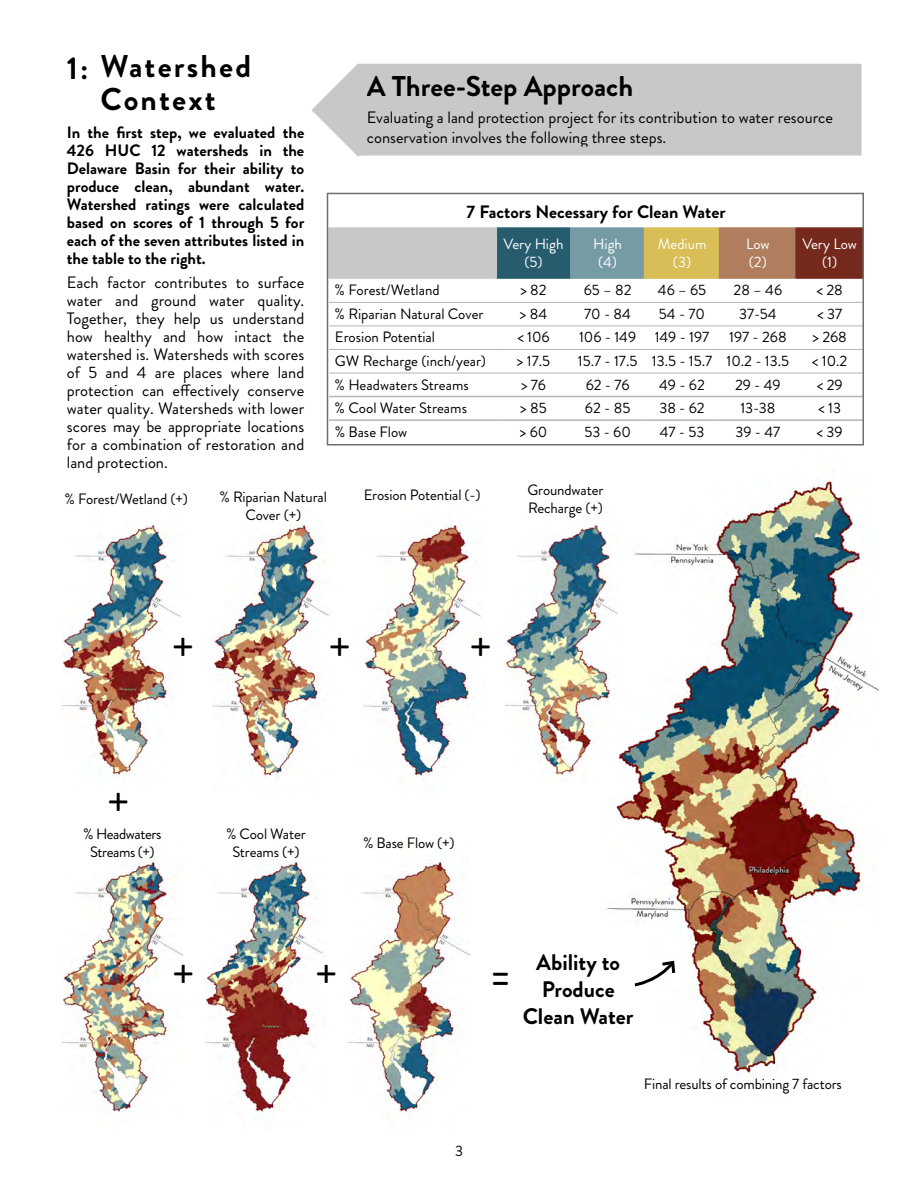
<style>
.page{position:relative;width:918px;height:1188px;background:#fff}
.page>*{position:absolute;margin:0;border:0;box-sizing:border-box;transform-origin:0 0}
.t1{font:43.5px "Brandon Grotesque";color:#000}
.t2{font:700 31.5px/33px "Brandon Grotesque";letter-spacing:.07em;color:#000;text-align:center}
.t3{font:700 28.5px "Brandon Grotesque";color:#000}
.t4{font:700 22.5px/27px "Brandon Grotesque";color:#000;text-align:center}
.t5{font:700 18px "Brandon Grotesque";color:#000}
.t6{font:16.5px/18px "Brandon Grotesque";color:#000;text-align:justify}
.t7{font:700 16.5px/18px "Brandon Grotesque";color:#000;text-align:justify}
.t8{font:15px/18px "Brandon Grotesque";letter-spacing:-.005em;color:#000;text-align:center}
.t9{font:15px/18px "Brandon Grotesque";color:#fff;text-align:center}
.t10{font:15px/18px "Brandon Grotesque";letter-spacing:-.03em;color:#000;text-align:center}
</style>
<div class="page">
<svg style="left:312px;top:64px;width:47px;height:93px"></svg>
<img style="left:606px;top:478px;width:273px;height:606px">
<img style="left:62px;top:858px;width:121px;height:255px">
<img style="left:349px;top:861px;width:121px;height:251px">
<img style="left:205px;top:859px;width:119px;height:254px">
<img style="left:364px;top:525px;width:118px;height:254px">
<img style="left:213px;top:523px;width:117px;height:256px">
<img style="left:62px;top:524px;width:119px;height:252px">
<div style="left:329px;top:228px;width:167px;height:50px;background:#c7c8ca"></div>
<div style="left:496px;top:228px;width:75px;height:50px;background:#275c6e"></div>
<div style="left:571px;top:228px;width:74px;height:50px;background:#769ba5"></div>
<div style="left:645px;top:228px;width:75px;height:50px;background:#d9bd56"></div>
<div style="left:720px;top:228px;width:76px;height:50px;background:#b07e5f"></div>
<div style="left:796px;top:228px;width:67px;height:50px;background:#75291c"></div>
<svg style="left:330px;top:301px;width:531px;height:97px"></svg>
<hr style="left:329px;top:302px;width:167px;height:1px;background:#b1b4b6">
<hr style="left:496px;top:302px;width:75px;height:1px;background:#b1b4b6">
<hr style="left:571px;top:302px;width:74px;height:1px;background:#b1b4b6">
<hr style="left:645px;top:302px;width:75px;height:1px;background:#b1b4b6">
<hr style="left:720px;top:302px;width:76px;height:1px;background:#b1b4b6">
<hr style="left:796px;top:302px;width:67px;height:1px;background:#b1b4b6">
<hr style="left:329px;top:419px;width:167px;height:2px;background:#b1b4b6">
<hr style="left:496px;top:419px;width:75px;height:2px;background:#b1b4b6">
<hr style="left:571px;top:419px;width:74px;height:2px;background:#b1b4b6">
<hr style="left:645px;top:419px;width:75px;height:2px;background:#b1b4b6">
<hr style="left:720px;top:419px;width:76px;height:2px;background:#b1b4b6">
<hr style="left:796px;top:419px;width:67px;height:2px;background:#b1b4b6">
<hr style="left:329px;top:396px;width:167px;height:1px;background:#b1b4b6">
<hr style="left:496px;top:396px;width:75px;height:1px;background:#b1b4b6">
<hr style="left:571px;top:396px;width:74px;height:1px;background:#b1b4b6">
<hr style="left:645px;top:396px;width:75px;height:1px;background:#b1b4b6">
<hr style="left:720px;top:396px;width:76px;height:1px;background:#b1b4b6">
<hr style="left:796px;top:396px;width:67px;height:1px;background:#b1b4b6">
<hr style="left:329px;top:326px;width:167px;height:1px;background:#b1b4b6">
<hr style="left:496px;top:326px;width:75px;height:1px;background:#b1b4b6">
<hr style="left:571px;top:326px;width:74px;height:1px;background:#b1b4b6">
<hr style="left:645px;top:326px;width:75px;height:1px;background:#b1b4b6">
<hr style="left:720px;top:326px;width:76px;height:1px;background:#b1b4b6">
<hr style="left:796px;top:326px;width:67px;height:1px;background:#b1b4b6">
<hr style="left:329px;top:349px;width:167px;height:1px;background:#b1b4b6">
<hr style="left:496px;top:349px;width:75px;height:1px;background:#b1b4b6">
<hr style="left:571px;top:349px;width:74px;height:1px;background:#b1b4b6">
<hr style="left:645px;top:349px;width:75px;height:1px;background:#b1b4b6">
<hr style="left:720px;top:349px;width:76px;height:1px;background:#b1b4b6">
<hr style="left:796px;top:349px;width:67px;height:1px;background:#b1b4b6">
<hr style="left:329px;top:373px;width:167px;height:1px;background:#b1b4b6">
<hr style="left:496px;top:373px;width:75px;height:1px;background:#b1b4b6">
<hr style="left:571px;top:373px;width:74px;height:1px;background:#b1b4b6">
<hr style="left:645px;top:373px;width:75px;height:1px;background:#b1b4b6">
<hr style="left:720px;top:373px;width:76px;height:1px;background:#b1b4b6">
<hr style="left:796px;top:373px;width:67px;height:1px;background:#b1b4b6">
<hr style="left:497px;top:227px;width:73px;height:2px;background:#275c6e">
<hr style="left:497px;top:277px;width:73px;height:2px;background:#275c6e">
<hr style="left:570px;top:227px;width:74px;height:2px;background:#769ba5">
<hr style="left:570px;top:229px;width:2px;height:48px;background:#769ba5">
<hr style="left:570px;top:277px;width:74px;height:2px;background:#769ba5">
<hr style="left:644px;top:227px;width:75px;height:2px;background:#d9bd56">
<hr style="left:644px;top:229px;width:1px;height:48px;background:#d9bd56">
<hr style="left:644px;top:277px;width:75px;height:2px;background:#d9bd56">
<hr style="left:719px;top:227px;width:76px;height:2px;background:#b07e5f">
<hr style="left:719px;top:229px;width:1px;height:48px;background:#b07e5f">
<hr style="left:719px;top:277px;width:76px;height:2px;background:#b07e5f">
<hr style="left:795px;top:227px;width:69px;height:2px;background:#75291c">
<hr style="left:795px;top:229px;width:2px;height:48px;background:#75291c">
<hr style="left:795px;top:277px;width:69px;height:2px;background:#75291c">
<hr style="left:328px;top:227px;width:169px;height:2px;background:#c7c8ca">
<hr style="left:496px;top:229px;width:1px;height:48px;background:#c7c8ca">
<hr style="left:328px;top:277px;width:169px;height:2px;background:#c7c8ca">
<div style="left:327px;top:193px;width:537px;height:253px;border:2px solid #6d6e71"></div>
<img style="left:505px;top:507px;width:113px;height:274px">
<div style="left:362px;top:68px;width:495px;height:83px;background:#c7c8ca"></div>
<div style="left:358px;top:64px;width:504px;height:92px;border:9px solid #c7c8ca"></div>
<svg style="left:632px;top:958px;width:45px;height:30px"></svg>
<h2 class="t2" style="left:67px;top:50px;width:186px">1: Watershed<br>Context</h2>
<h3 class="t3" style="left:367px;top:67px;width:268px">A Three-Step Approach</h3>
<p class="t6" style="left:367px;top:108px;width:468px;line-height:19.5px">Evaluating a land protection project for its contribution to water resource conservation involves the following three steps.</p>
<p class="t7" style="left:67px;top:123px;width:239px">In the first step, we evaluated the 426 HUC 12 watersheds in the Delaware Basin for their ability to produce clean, abundant water.<br>Watershed ratings were calculated based on scores of 1 through 5 for each of the seven attributes listed in the table to the right.</p>
<p class="t6" style="left:67px;top:273px;width:239px">Each factor contributes to surface water and ground water quality.<br>Together, they help us understand how healthy and how intact the watershed is. Watersheds with scores of 5 and 4 are places where land protection can effectively conserve water quality. Watersheds with lower scores may be appropriate locations for a combination of restoration and land protection.</p>
<p class="t8" style="left:65px;top:490px;width:125px">% Forest/Wetland (+)</p>
<p class="t5" style="left:467px;top:199px;width:260px">7 Factors Necessary for Clean Water</p>
<p class="t9" style="left:504px;top:235px;width:61px">Very High (5)</p>
<p class="t9" style="left:593px;top:235px;width:30px">High (4)</p>
<p class="t9" style="left:658px;top:235px;width:50px">Medium (3)</p>
<p class="t9" style="left:746px;top:235px;width:25px;text-align:left">Low (2)</p>
<p class="t9" style="left:802px;top:235px;width:56px">Very Low (1)</p>
<p class="t8" style="left:335px;top:281px;width:106px">% Forest/Wetland</p>
<p class="t8" style="left:520px;top:281px;width:28px">&gt; 82</p>
<p class="t8" style="left:584px;top:281px;width:49px">65 – 82</p>
<p class="t8" style="left:658px;top:281px;width:50px">46 – 65</p>
<p class="t8" style="left:734px;top:281px;width:50px">28 – 46</p>
<p class="t8" style="left:817px;top:281px;width:28px">&lt; 28</p>
<p class="t8" style="left:335px;top:305px;width:150px">% Riparian Natural Cover</p>
<p class="t8" style="left:520px;top:305px;width:29px">&gt; 84</p>
<p class="t8" style="left:584px;top:305px;width:48px">70 - 84</p>
<p class="t8" style="left:659px;top:305px;width:48px">54 - 70</p>
<p class="t8" style="left:739px;top:305px;width:39px">37-54</p>
<p class="t8" style="left:817px;top:305px;width:27px">&lt; 37</p>
<p class="t8" style="left:335px;top:328px;width:102px">Erosion Potential</p>
<p class="t8" style="left:517px;top:328px;width:34px">&lt; 106</p>
<p class="t8" style="left:579px;top:328px;width:132px">106 - 149 149 - 197</p>
<p class="t8" style="left:729px;top:328px;width:59px">197 - 268</p>
<p class="t8" style="left:812px;top:328px;width:36px">&gt; 268</p>
<p class="t8" style="left:335px;top:352px;width:152px">GW Recharge (inch/year)</p>
<p class="t8" style="left:517px;top:352px;width:35px">&gt; 17.5</p>
<p class="t8" style="left:578px;top:352px;width:213px">15.7 - 17.5 13.5 - 15.7 10.2 - 13.5</p>
<p class="t8" style="left:812px;top:352px;width:37px">&lt; 10.2</p>
<p class="t8" style="left:335px;top:376px;width:135px">% Headwaters Streams</p>
<p class="t8" style="left:521px;top:376px;width:27px">&gt; 76</p>
<p class="t8" style="left:586px;top:376px;width:45px">62 - 76</p>
<p class="t8" style="left:659px;top:376px;width:47px">49 - 62</p>
<p class="t8" style="left:735px;top:376px;width:47px">29 - 49</p>
<p class="t8" style="left:817px;top:376px;width:27px">&lt; 29</p>
<p class="t8" style="left:335px;top:399px;width:134px">% Cool Water Streams</p>
<p class="t8" style="left:520px;top:399px;width:28px">&gt; 85</p>
<p class="t8" style="left:585px;top:399px;width:47px">62 - 85</p>
<p class="t8" style="left:659px;top:399px;width:47px">38 - 62</p>
<p class="t8" style="left:740px;top:399px;width:37px">13-38</p>
<p class="t8" style="left:818px;top:399px;width:24px">&lt; 13</p>
<p class="t8" style="left:335px;top:423px;width:74px">% Base Flow</p>
<p class="t8" style="left:520px;top:423px;width:29px">&gt; 60</p>
<p class="t8" style="left:584px;top:423px;width:48px">53 - 60</p>
<p class="t8" style="left:660px;top:423px;width:46px">47 - 53</p>
<p class="t8" style="left:735px;top:423px;width:46px">39 - 47</p>
<p class="t8" style="left:817px;top:423px;width:28px">&lt; 39</p>
<p class="t8" style="left:528px;top:482px;width:77px;text-align:left">Groundwater<br>Recharge (+)</p>
<p class="t8" style="left:220px;top:488px;width:109px">% Riparian Natural<br>Cover (+)</p>
<p class="t8" style="left:364px;top:487px;width:118px">Erosion Potential (-)</p>
<h1 class="t1" style="left:172px;top:617px;width:23px">+</h1>
<h1 class="t1" style="left:329px;top:617px;width:23px">+</h1>
<h1 class="t1" style="left:470px;top:617px;width:23px">+</h1>
<h1 class="t1" style="left:108px;top:772px;width:23px">+</h1>
<p class="t8" style="left:226px;top:825px;width:81px">% Cool Water<br>Streams (+)</p>
<p class="t10" style="left:84px;top:826px;width:79px">% Headwaters<br>Streams (+)</p>
<p class="t8" style="left:363px;top:835px;width:93px">% Base Flow (+)</p>
<h1 class="t1" style="left:173px;top:944px;width:23px">+</h1>
<h1 class="t1" style="left:316px;top:944px;width:23px">+</h1>
<p class="t8" style="left:455px;top:1142px;width:9px">3</p>
<h1 class="t1" style="left:489px;top:946px;width:24px">=</h1>
<h3 class="t4" style="left:523px;top:949px;width:112px">Ability to<br>Produce<br>Clean Water</h3>
<p class="t8" style="left:644px;top:1075px;width:200px">Final results of combining 7 factors</p>
</div>
